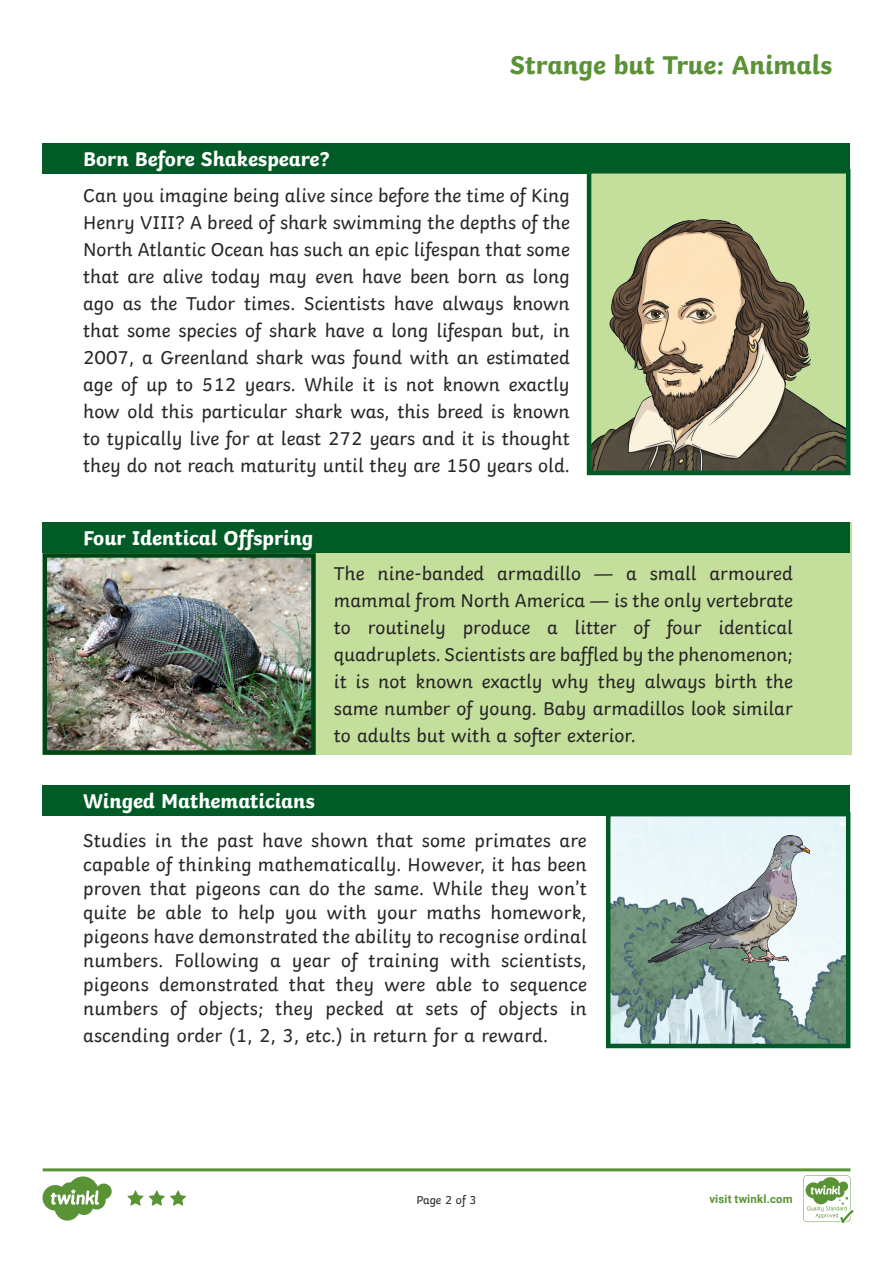
<style>
.page{position:relative;width:893px;height:1263px;background:#fff}
.page>*{position:absolute;margin:0;border:0;box-sizing:border-box;transform-origin:0 0}
.Heading_2{font:700 27px "Twinkl";color:#5a9236}
.Heading_3{font:700 21px "Twinkl";color:#fff}
.KS2_Body_Copy{font:19.5px/27px "Twinkl";color:#282526;text-align:justify}
.t1{font:12px "Twinkl";letter-spacing:-.005em;color:#282526}
.t2{font:700 11.4px "Roboto";letter-spacing:.02em;color:#5a9236}
</style>
<div class="page">
<svg style="left:43px;top:1168px;width:810px;height:55px"></svg>
<div style="left:44px;top:523px;width:808px;height:232px;background:#c4df9b"></div>
<div style="left:43px;top:144px;width:807px;height:30px;background:#005b26"></div>
<div style="left:589px;top:171px;width:259px;height:302px;background:#c4df9b"></div>
<img style="left:592px;top:219px;width:253px;height:251px">
<div style="left:587px;top:169px;width:263px;height:306px;border:4px solid #005b26"></div>
<div style="left:43px;top:523px;width:807px;height:30px;background:#005b26"></div>
<img style="left:48px;top:558px;width:263px;height:192px">
<div style="left:43px;top:553px;width:273px;height:202px;border:4px solid #004516"></div>
<div style="left:43px;top:786px;width:807px;height:30px;background:#005b26"></div>
<img style="left:611px;top:817px;width:234px;height:226px">
<div style="left:606px;top:812px;width:244px;height:236px;border:4px solid #005b26"></div>
<img style="left:647px;top:835px;width:162px;height:129px">
<p class="Heading_2" style="left:510px;top:42px;width:324px">Strange but True: Animals</p>
<p class="Heading_3" style="left:83px;top:141px;width:248px">Born Before Shakespeare?</p>
<p class="KS2_Body_Copy" style="left:83px;top:180px;width:488px">Can you imagine being alive since before the time of King Henry VIII? A breed of shark swimming the depths of the North Atlantic Ocean has such an epic lifespan that some that are alive today may even have been born as long ago as the Tudor times. Scientists have always known that some species of shark have a long lifespan but, in 2007, a Greenland shark was found with an estimated age of up to 512 years. While it is not known exactly how old this particular shark was, this breed is known to typically live for at least 272 years and it is thought they do not reach maturity until they are 150 years old.</p>
<p class="Heading_3" style="left:83px;top:520px;width:232px">Four Identical Offspring</p>
<p class="KS2_Body_Copy" style="left:334px;top:558px;width:460px">The nine-banded armadillo — a small armoured mammal from North America — is the only vertebrate to routinely produce a litter of four identical quadruplets. Scientists are baffled by the phenomenon; it is not known exactly why they always birth the same number of young. Baby armadillos look similar to adults but with a softer exterior.</p>
<p class="Heading_3" style="left:83px;top:783px;width:233px">Winged Mathematicians</p>
<p class="KS2_Body_Copy" style="left:83px;top:827px;width:505px;line-height:24px">Studies in the past have shown that some primates are capable of thinking mathematically. However, it has been proven that pigeons can do the same. While they won’t quite be able to help you with your maths homework, pigeons have demonstrated the ability to recognise ordinal numbers. Following a year of training with scientists, pigeons demonstrated that they were able to sequence numbers of objects; they pecked at sets of objects in</p>
<p class="KS2_Body_Copy" style="left:83px;top:1020px;width:466px">ascending order (1, 2, 3, etc.) in return for a reward.</p>
<p class="t1" style="left:416px;top:1191px;width:62px">Page 2 of 3</p>
<p class="t2" style="left:709px;top:1191px;width:85px">visit twinkl.com</p>
</div>
